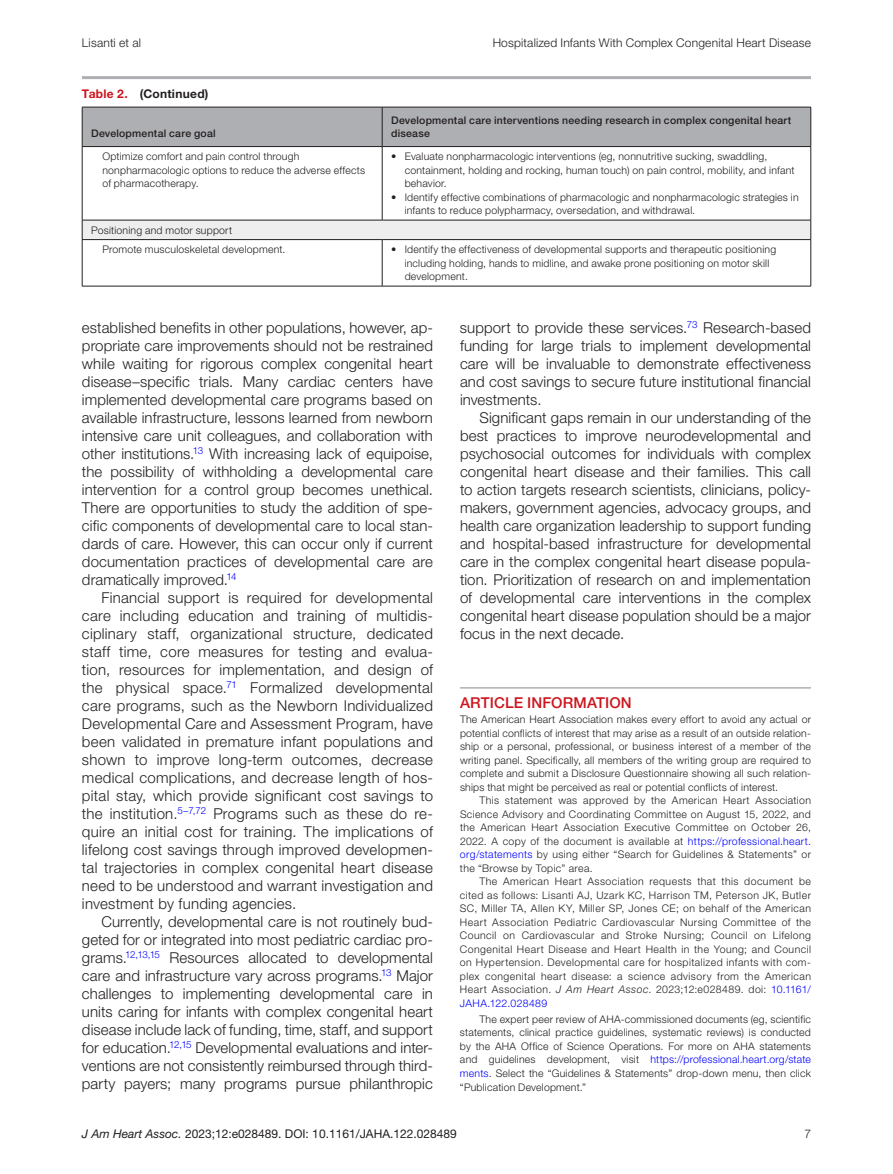
<style>
.page{position:relative;width:893px;height:1174px;background:#fff}
.page>*{position:absolute;margin:0;border:0;box-sizing:border-box;transform-origin:0 0}
.t1{font:300 15px/18px "Helvetica Neue LT Std";letter-spacing:.005em;color:#231f20;text-align:justify}
.t2{font:500 15px "Helvetica Neue LT Std";letter-spacing:.005em;color:#cd151d}
.t3{font:300 12px "Helvetica Neue LT Std";letter-spacing:.015em;color:#231f20}
.t4{font:12px "Helvetica Neue LT Std";color:#231f20}
.t5{font:700 12px "Helvetica Neue LT Std";letter-spacing:.025em;color:#231f20}
.t6{font:300 10.5px/13.5px "Helvetica Neue LT Std";letter-spacing:.02em;color:#231f20}
.t7{font:500 10.5px/13.5px "Helvetica Neue LT Std";letter-spacing:.02em;color:#231f20}
.s1{color:#cd151d}
.s2{color:#00f}
.s3{font-style:italic}
</style>
<div class="page">
<hr style="left:82px;top:76px;width:729px;height:3px;background:#aeafb3">
<div style="left:83px;top:108px;width:727px;height:38px;background:#aeafb3"></div>
<div style="left:82px;top:220px;width:729px;height:20px;background:#eeeeef"></div>
<hr style="left:82px;top:107px;width:300px;height:1px;background:#231f20">
<hr style="left:82px;top:107px;width:1px;height:39px;background:#231f20">
<hr style="left:82px;top:146px;width:300px;height:1px;background:#231f20">
<hr style="left:382px;top:107px;width:429px;height:1px;background:#231f20">
<hr style="left:382px;top:107px;width:1px;height:39px;background:#231f20">
<hr style="left:810px;top:107px;width:1px;height:39px;background:#231f20">
<hr style="left:382px;top:146px;width:429px;height:1px;background:#231f20">
<hr style="left:82px;top:147px;width:1px;height:73px;background:#231f20">
<hr style="left:382px;top:147px;width:1px;height:73px;background:#231f20">
<hr style="left:810px;top:147px;width:1px;height:73px;background:#231f20">
<hr style="left:82px;top:220px;width:300px;height:1px;background:#231f20">
<svg style="left:82px;top:220px;width:1px;height:19px"></svg>
<hr style="left:382px;top:220px;width:429px;height:1px;background:#231f20">
<svg style="left:810px;top:220px;width:1px;height:19px"></svg>
<hr style="left:82px;top:239px;width:300px;height:1px;background:#231f20">
<hr style="left:82px;top:240px;width:1px;height:46px;background:#231f20">
<hr style="left:82px;top:286px;width:300px;height:1px;background:#231f20">
<hr style="left:382px;top:239px;width:429px;height:1px;background:#231f20">
<hr style="left:382px;top:240px;width:1px;height:46px;background:#231f20">
<hr style="left:810px;top:240px;width:1px;height:46px;background:#231f20">
<hr style="left:382px;top:286px;width:429px;height:1px;background:#231f20">
<hr style="left:460px;top:687px;width:351px;height:1px;background:#aeafb3">
<p class="t3" style="left:82px;top:35px;width:61px">Lisanti et al</p>
<p class="t3" style="left:493px;top:35px;width:320px">Hospitalized Infants With Complex Congenital Heart Disease</p>
<p class="t5" style="left:82px;top:86px;width:128px"><span class="s1">Table 2.</span> (Continued)</p>
<p class="t7" style="left:91px;top:127px;width:126px">Developmental care goal</p>
<p class="t7" style="left:391px;top:113px;width:402px">Developmental care interventions needing research in complex congenital heart disease</p>
<p class="t6" style="left:102px;top:149px;width:264px">Optimize comfort and pain control through nonpharmacologic options to reduce the adverse effects of pharmacotherapy.</p>
<p class="t6" style="left:405px;top:149px;width:391px;text-indent:-14px">• Evaluate nonpharmacologic interventions (eg, nonnutritive sucking, swaddling, containment, holding and rocking, human touch) on pain control, mobility, and infant behavior.</p>
<p class="t6" style="left:405px;top:190px;width:395px;text-indent:-14px">• Identify effective combinations of pharmacologic and nonpharmacologic strategies in infants to reduce polypharmacy, oversedation, and withdrawal.</p>
<p class="t6" style="left:102px;top:220px;width:185px;line-height:19.5px;text-indent:-11px">Positioning and motor support<br>Promote musculoskeletal development.</p>
<p class="t6" style="left:405px;top:242px;width:373px;text-indent:-14px">• Identify the effectiveness of developmental supports and therapeutic positioning including holding, hands to midline, and awake prone positioning on motor skill development.</p>
<p class="t1" style="left:82px;top:318px;width:353px">established benefits in other populations, however, ap&shy;propriate care improvements should not be restrained while waiting for rigorous complex congenital heart disease–specific trials. Many cardiac centers have implemented developmental care programs based on available infrastructure, lessons learned from newborn intensive care unit colleagues, and collaboration with other institutions.<sup>13</sup> With increasing lack of equipoise, the possibility of withholding a developmental care intervention for a control group becomes unethical.<br>There are opportunities to study the addition of spe&shy;cific components of developmental care to local stan&shy;dards of care. However, this can occur only if current documentation practices of developmental care are dramatically improved.<sup>14</sup></p>
<p class="t1" style="left:82px;top:588px;width:353px;text-indent:20px">Financial support is required for developmental care including education and training of multidis&shy;ciplinary staff, organizational structure, dedicated staff time, core measures for testing and evalua&shy;tion, resources for implementation, and design of the physical space.<sup>71</sup> Formalized developmental care programs, such as the Newborn Individualized Developmental Care and Assessment Program, have been validated in premature infant populations and shown to improve long-term outcomes, decrease medical complications, and decrease length of hos&shy;pital stay, which provide significant cost savings to the institution.<sup>5–7,72</sup> Programs such as these do re&shy;quire an initial cost for training. The implications of lifelong cost savings through improved developmen&shy;tal trajectories in complex congenital heart disease need to be understood and warrant investigation and investment by funding agencies.</p>
<p class="t1" style="left:82px;top:912px;width:353px;text-indent:20px">Currently, developmental care is not routinely bud&shy;geted for or integrated into most pediatric cardiac pro&shy;grams.<sup>12,13,15</sup> Resources allocated to developmental care and infrastructure vary across programs.<sup>13</sup> Major challenges to implementing developmental care in units caring for infants with complex congenital heart disease include lack of funding, time, staff, and support for education.<sup>12,15</sup> Developmental evaluations and inter&shy;ventions are not consistently reimbursed through third&shy;party payers; many programs pursue philanthropic</p>
<p class="t1" style="left:460px;top:318px;width:353px">support to provide these services.<sup>73</sup> Research-based funding for large trials to implement developmental care will be invaluable to demonstrate effectiveness and cost savings to secure future institutional financial investments.</p>
<p class="t1" style="left:460px;top:408px;width:353px;text-indent:20px">Significant gaps remain in our understanding of the best practices to improve neurodevelopmental and psychosocial outcomes for individuals with complex congenital heart disease and their families. This call to action targets research scientists, clinicians, policy&shy;makers, government agencies, advocacy groups, and health care organization leadership to support funding and hospital-based infrastructure for developmental care in the complex congenital heart disease popula&shy;tion. Prioritization of research on and implementation of developmental care interventions in the complex congenital heart disease population should be a major focus in the next decade.</p>
<p class="t2" style="left:460px;top:694px;width:173px">ARTICLE INFORMATION</p>
<p class="t6" style="left:460px;top:712px;width:352px;text-align:justify">The American Heart Association makes every effort to avoid any actual or potential conflicts of interest that may arise as a result of an outside relation&shy;ship or a personal, professional, or business interest of a member of the writing panel. Specifically, all members of the writing group are required to complete and submit a Disclosure Questionnaire showing all such relation&shy;ships that might be perceived as real or potential conflicts of interest.</p>
<p class="t6" style="left:460px;top:793px;width:352px;text-align:justify;text-indent:20px">This statement was approved by the American Heart Association Science Advisory and Coordinating Committee on August 15, 2022, and the American Heart Association Executive Committee on October 26, 2022. A copy of the document is available at <span class="s2">https://professional.heart. org/statements</span> by using either “Search for Guidelines &amp; Statements” or the “Browse by Topic” area.</p>
<p class="t6" style="left:460px;top:874px;width:353px;text-align:justify;text-indent:19px">The American Heart Association requests that this document be cited as follows: Lisanti AJ, Uzark KC, Harrison TM, Peterson JK, Butler SC, Miller TA, Allen KY, Miller SP, Jones CE; on behalf of the American Heart Association Pediatric Cardiovascular Nursing Committee of the Council on Cardiovascular and Stroke Nursing; Council on Lifelong Congenital Heart Disease and Heart Health in the Young; and Council on Hypertension. Developmental care for hospitalized infants with com&shy;plex congenital heart disease: a science advisory from the American Heart Association. <span class="s3">J Am Heart Assoc</span>. 2023;12:e028489. doi: <span class="s2">10.1161/ JAHA.122.028489</span></p>
<p class="t6" style="left:460px;top:1012px;width:352px;text-align:justify;text-indent:20px">The expert peer review of AHA-commissioned documents (eg, scientific statements, clinical practice guidelines, systematic reviews) is conducted by the AHA Office of Science Operations. For more on AHA statements and guidelines development, visit <span class="s2">https://professional.heart.org/state ments</span>. Select the “Guidelines &amp; Statements” drop-down menu, then click “Publication Development.”</p>
<p class="t4" style="left:82px;top:1126px;width:376px"><span class="s3">J Am Heart Assoc.</span> 2023;12:e028489. DOI: 10.1161/JAHA.122.028489</p>
<p class="t3" style="left:804px;top:1126px;width:8px">7</p>
</div>
